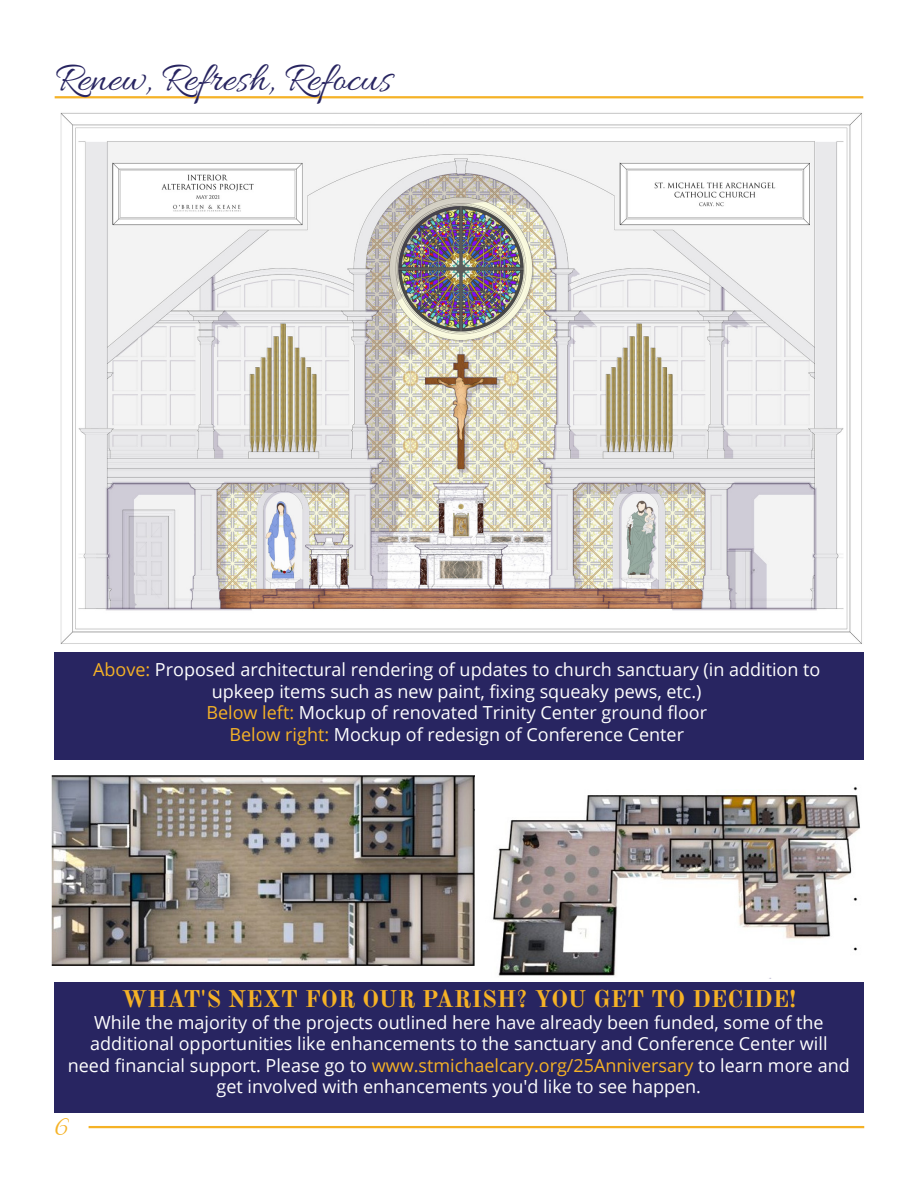
<style>
.page{position:relative;width:918px;height:1188px;background:#fff}
.page>*{position:absolute;margin:0;border:0;box-sizing:border-box;transform-origin:0 0}
.t1{font:42px "Allura";color:#282561}
.t2{font:30px "Allura";color:#f5b226}
.Paragraph_Style_1{font:700 24px "Old Standard TT";color:#f5b226}
.Paragraph_Style_2{font:18px/21.6px "Open Sans";color:#fff;text-align:center}
.s1{color:#f5b226}
</style>
<div class="page">
<div style="left:54px;top:982px;width:810px;height:131px;background:#282561"></div>
<hr style="left:89px;top:1126px;width:775px;height:2px;background:#f5b226">
<hr style="left:55px;top:96px;width:808px;height:2px;background:#f5b226">
<img style="left:60px;top:112px;width:802px;height:532px">
<img style="left:52px;top:775px;width:422px;height:190px">
<img style="left:492px;top:786px;width:369px;height:193px">
<div style="left:54px;top:653px;width:810px;height:107px;background:#282561"></div>
<p class="t1" style="left:55px;top:56px;width:338px">Renew, Refresh, Refocus</p>
<p class="Paragraph_Style_2" style="left:93px;top:658px;width:729px"><span class="s1">Above:</span> Proposed architectural rendering of updates to church sanctuary (in addition to</p>
<p class="Paragraph_Style_2" style="left:212px;top:680px;width:491px">upkeep items such as new paint, fixing squeaky pews, etc.)</p>
<p class="Paragraph_Style_2" style="left:206px;top:701px;width:502px"><span class="s1">Below left:</span> Mockup of renovated Trinity Center ground floor</p>
<p class="Paragraph_Style_2" style="left:229px;top:723px;width:456px"><span class="s1">Below right:</span> Mockup of redesign of Conference Center</p>
<p class="Paragraph_Style_1" style="left:121px;top:980px;width:676px">WHAT'S NEXT FOR OUR PARISH? YOU GET TO DECIDE!</p>
<p class="Paragraph_Style_2" style="left:94px;top:1011px;width:731px">While the majority of the projects outlined here have already been funded, some of the</p>
<p class="Paragraph_Style_2" style="left:68px;top:1032px;width:784px">additional opportunities like enhancements to the sanctuary and Conference Center will need financial support. Please go to <span class="s1">www.stmichaelcary.org/25Anniversary</span> to learn more and get involved with enhancements you'd like to see happen.</p>
<p class="t2" style="left:54px;top:1110px;width:17px">6</p>
</div>
